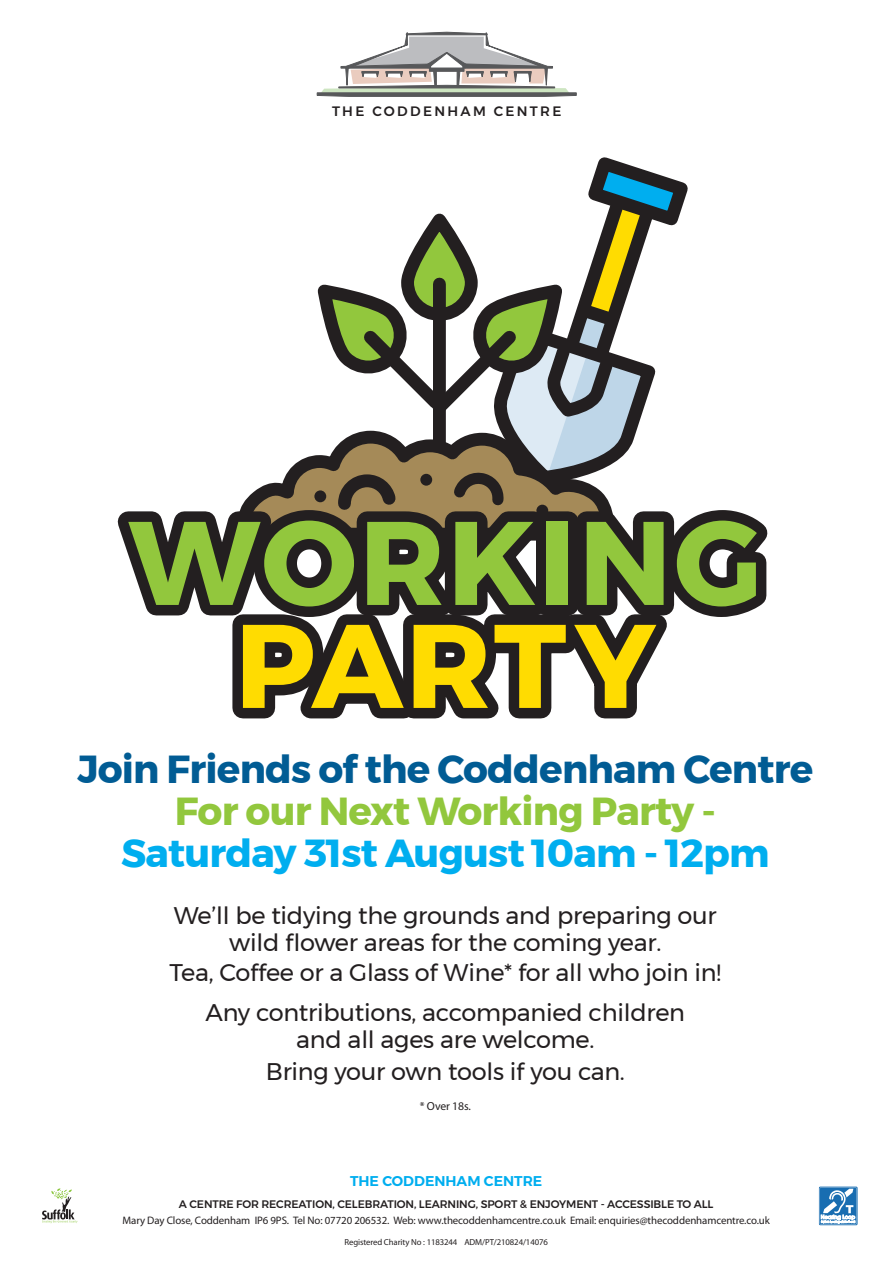
<style>
.page{position:relative;width:893px;height:1263px;background:#fff}
.page>*{position:absolute;margin:0;border:0;box-sizing:border-box;transform-origin:0 0}
.t1{font:700 118.5px "Montserrat";letter-spacing:.02em;color:#92c73d}
.t2{font:700 118.5px "Montserrat";letter-spacing:.02em;color:#ffdc01}
.t3{font:700 39px "Montserrat";letter-spacing:-.02em;color:#015c94}
.t4{font:700 39px "Montserrat";letter-spacing:-.02em;color:#00aeef}
.t5{font:700 39px "Montserrat";letter-spacing:-.02em;color:#92c73d}
.t6{font:24px/27px "Montserrat";letter-spacing:-.01em;color:#231f20;text-align:center}
.t7{font:600 14.1px "Montserrat";color:#00aeef}
.t8{font:500 13.65px "Montserrat";letter-spacing:.17em;color:#231f20}
.t9{font:11.7px "Myriad Pro";letter-spacing:-.01em;color:#231f20}
.t10{font:10.95px "Myriad Pro";letter-spacing:-.01em;color:#231f20}
.t11{font:500 10.95px "Montserrat";letter-spacing:-.01em;color:#231f20}
.t12{font:8.7px "Myriad Pro";letter-spacing:-.01em;color:#231f20}
</style>
<div class="page">
<svg style="left:117px;top:157px;width:651px;height:562px"></svg>
<svg style="left:316px;top:31px;width:261px;height:66px"></svg>
<svg style="left:819px;top:1186px;width:38px;height:39px"></svg>
<svg style="left:820px;top:1187px;width:37px;height:37px"></svg>
<svg style="left:42px;top:1188px;width:35px;height:35px"></svg>
<p class="t8" style="left:332px;top:100px;width:231px">THE CODDENHAM CENTRE</p>
<h1 class="t1" style="left:129px;top:468px;width:635px">WORKING</h1>
<h1 class="t2" style="left:235px;top:571px;width:422px">PARTY</h1>
<h2 class="t3" style="left:77px;top:738px;width:737px">Join Friends of the Coddenham Centre</h2>
<h2 class="t5" style="left:175px;top:780px;width:543px">For our Next Working Party -</h2>
<h2 class="t4" style="left:121px;top:822px;width:650px">Saturday 31st August 10am - 12pm</h2>
<p class="t6" style="left:174px;top:902px;width:544px">We’ll be tidying the grounds and preparing our wild flower areas for the coming year.</p>
<p class="t6" style="left:170px;top:953px;width:553px;line-height:39.8px">Tea, Coffee or a Glass of Wine* for all who join in!<br>Any contributions, accompanied children</p>
<p class="t6" style="left:266px;top:1023px;width:361px;line-height:31.8px">and all ages are welcome.<br>Bring your own tools if you can.</p>
<p class="t9" style="left:420px;top:1098px;width:53px">* Over 18s.</p>
<p class="t7" style="left:350px;top:1170px;width:194px">THE CODDENHAM CENTRE</p>
<p class="t11" style="left:179px;top:1196px;width:536px">A CENTRE FOR RECREATION, CELEBRATION, LEARNING, SPORT &amp; ENJOYMENT - ACCESSIBLE TO ALL</p>
<p class="t10" style="left:123px;top:1213px;width:649px">Mary Day Close, Coddenham IP6 9PS. Tel No: 07720 206532. Web: www.thecoddenhamcentre.co.uk Email: enquiries@thecoddenhamcentre.co.uk</p>
<p class="t12" style="left:344px;top:1237px;width:205px">Registered Charity No : 1183244 ADM/PT/210824/14076</p>
</div>
